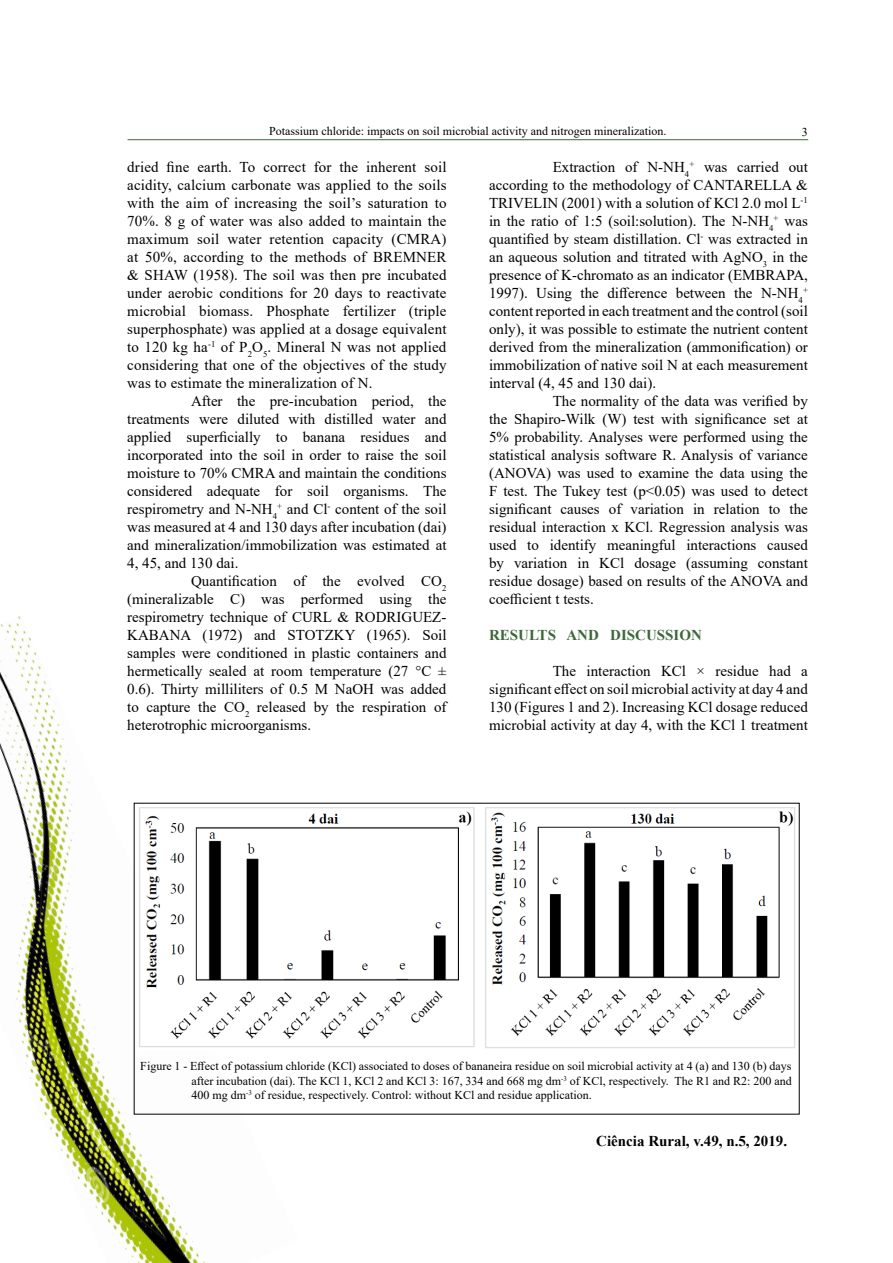
<style>
.page{position:relative;width:893px;height:1263px;background:#fff}
.page>*{position:absolute;margin:0;border:0;box-sizing:border-box;transform-origin:0 0}
.t1{font:15px/18px "Times New Roman";color:#000;text-align:justify}
.t2{font:700 15px "Times New Roman";color:#000}
.t3{font:700 15px "Times New Roman";color:#3c683a}
.t4{font:12px/14.4px "Times New Roman";color:#000;text-align:justify}
.t5{font:8.7px "Times New Roman";color:#000}
</style>
<div class="page">
<hr style="left:128px;top:139px;width:680px;height:1px;background:#3c683a">
<img style="left:0;top:616px;width:299px;height:647px">
<img style="left:138px;top:806px;width:658px;height:244px">
<p class="t4" style="left:269px;top:124px;width:399px">Potassium chloride: impacts on soil microbial activity and nitrogen mineralization.</p>
<p class="t4" style="left:802px;top:124px;width:7px">3</p>
<p class="t1" style="left:127px;top:157px;width:321px">dried fine earth. To correct for the inherent soil</p>
<p class="t1" style="left:127px;top:175px;width:321px">acidity, calcium carbonate was applied to the soils</p>
<p class="t1" style="left:127px;top:193px;width:321px">with the aim of increasing the soil’s saturation to</p>
<p class="t1" style="left:127px;top:211px;width:321px">70%. 8 g of water was also added to maintain the</p>
<p class="t1" style="left:127px;top:229px;width:321px">maximum soil water retention capacity (CMRA)</p>
<p class="t1" style="left:127px;top:247px;width:321px">at 50%, according to the methods of BREMNER</p>
<p class="t1" style="left:127px;top:265px;width:321px">&amp; SHAW (1958). The soil was then pre incubated</p>
<p class="t1" style="left:127px;top:283px;width:321px">under aerobic conditions for 20 days to reactivate</p>
<p class="t1" style="left:127px;top:301px;width:321px">microbial biomass. Phosphate fertilizer (triple</p>
<p class="t1" style="left:127px;top:319px;width:321px">superphosphate) was applied at a dosage equivalent</p>
<p class="t1" style="left:127px;top:337px;width:321px">to 120 kg ha<sup>-1</sup> of P<sub>2</sub>O<sub>5</sub>. Mineral N was not applied</p>
<p class="t1" style="left:127px;top:355px;width:321px">considering that one of the objectives of the study</p>
<p class="t1" style="left:127px;top:373px;width:247px">was to estimate the mineralization of N.</p>
<p class="t1" style="left:191px;top:391px;width:257px">After the pre-incubation period, the</p>
<p class="t1" style="left:127px;top:409px;width:321px">treatments were diluted with distilled water and</p>
<p class="t1" style="left:127px;top:427px;width:321px">applied superficially to banana residues and</p>
<p class="t1" style="left:127px;top:445px;width:321px">incorporated into the soil in order to raise the soil</p>
<p class="t1" style="left:127px;top:463px;width:321px">moisture to 70% CMRA and maintain the conditions</p>
<p class="t1" style="left:127px;top:481px;width:321px">considered adequate for soil organisms. The</p>
<p class="t1" style="left:127px;top:499px;width:321px">respirometry and N-NH<sub>4</sub><sup>+</sup> and Cl<sup>-</sup> content of the soil</p>
<p class="t1" style="left:127px;top:517px;width:321px">was measured at 4 and 130 days after incubation (dai)</p>
<p class="t1" style="left:127px;top:535px;width:321px">and mineralization/immobilization was estimated at</p>
<p class="t1" style="left:127px;top:553px;width:113px">4, 45, and 130 dai.</p>
<p class="t1" style="left:191px;top:571px;width:257px">Quantification of the evolved CO<sub>2</sub></p>
<p class="t1" style="left:127px;top:589px;width:321px">(mineralizable C) was performed using the</p>
<p class="t1" style="left:127px;top:607px;width:321px">respirometry technique of CURL &amp; RODRIGUEZ-</p>
<p class="t1" style="left:127px;top:625px;width:321px">KABANA (1972) and STOTZKY (1965). Soil</p>
<p class="t1" style="left:127px;top:643px;width:321px">samples were conditioned in plastic containers and</p>
<p class="t1" style="left:127px;top:661px;width:321px">hermetically sealed at room temperature (27 °C ±</p>
<p class="t1" style="left:127px;top:679px;width:321px">0.6). Thirty milliliters of 0.5 M NaOH was added</p>
<p class="t1" style="left:127px;top:697px;width:321px">to capture the CO<sub>2</sub> released by the respiration of</p>
<p class="t1" style="left:127px;top:715px;width:185px">heterotrophic microorganisms.</p>
<p class="t1" style="left:489px;top:157px;width:320px;text-indent:64px">Extraction of N-NH<sub>4</sub><sup>+</sup> was carried out according to the methodology of CANTARELLA &amp; TRIVELIN (2001) with a solution of KCl 2.0 mol L<sup>-1 </sup>in the ratio of 1:5 (soil:solution). The N-NH<sub>4</sub><sup>+</sup> was quantified by steam distillation. Cl<sup>-</sup> was extracted in an aqueous solution and titrated with AgNO<sub>3</sub> in the presence of K-chromato as an indicator (EMBRAPA, 1997). Using the difference between the N-NH<sub>4</sub></p>
<p class="t5" style="left:803px;top:284px;width:6px">+</p>
<p class="t1" style="left:489px;top:301px;width:320px">content reported in each treatment and the control (soil</p>
<p class="t1" style="left:489px;top:319px;width:320px">only), it was possible to estimate the nutrient content</p>
<p class="t1" style="left:489px;top:337px;width:320px">derived from the mineralization (ammonification) or</p>
<p class="t1" style="left:489px;top:355px;width:320px">immobilization of native soil N at each measurement</p>
<p class="t1" style="left:489px;top:373px;width:169px">interval (4, 45 and 130 dai).</p>
<p class="t1" style="left:553px;top:391px;width:257px">The normality of the data was verified by</p>
<p class="t1" style="left:489px;top:409px;width:320px">the Shapiro-Wilk (W) test with significance set at</p>
<p class="t1" style="left:489px;top:427px;width:320px">5% probability. Analyses were performed using the</p>
<p class="t1" style="left:489px;top:445px;width:320px">statistical analysis software R. Analysis of variance</p>
<p class="t1" style="left:489px;top:463px;width:320px">(ANOVA) was used to examine the data using the</p>
<p class="t1" style="left:489px;top:481px;width:320px">F test. The Tukey test (p&lt;0.05) was used to detect</p>
<p class="t1" style="left:489px;top:499px;width:320px">significant causes of variation in relation to the</p>
<p class="t1" style="left:489px;top:517px;width:320px">residual interaction x KCl. Regression analysis was</p>
<p class="t1" style="left:489px;top:535px;width:320px">used to identify meaningful interactions caused</p>
<p class="t1" style="left:489px;top:553px;width:320px">by variation in KCl dosage (assuming constant</p>
<p class="t1" style="left:489px;top:571px;width:320px">residue dosage) based on results of the ANOVA and</p>
<p class="t1" style="left:489px;top:589px;width:106px">coefficient t tests.</p>
<p class="t3" style="left:489px;top:624px;width:214px">RESULTS AND DISCUSSION</p>
<p class="t1" style="left:489px;top:661px;width:320px;text-indent:64px">The interaction KCl × residue had a significant effect on soil microbial activity at day 4 and 130 (Figures 1 and 2). Increasing KCl dosage reduced microbial activity at day 4, with the KCl 1 treatment</p>
<p class="t4" style="left:191px;top:1059px;width:602px;text-indent:-51px">Figure 1 - Effect of potassium chloride (KCl) associated to doses of bananeira residue on soil microbial activity at 4 (a) and 130 (b) days after incubation (dai). The KCl 1, KCl 2 and KCl 3: 167, 334 and 668 mg dm<sup>-3</sup> of KCl, respectively. The R1 and R2: 200 and 400 mg dm<sup>-3</sup> of residue, respectively. Control: without KCl and residue application.</p>
<p class="t2" style="left:596px;top:1130px;width:192px">Ciência Rural, v.49, n.5, 2019.</p>
</div>
